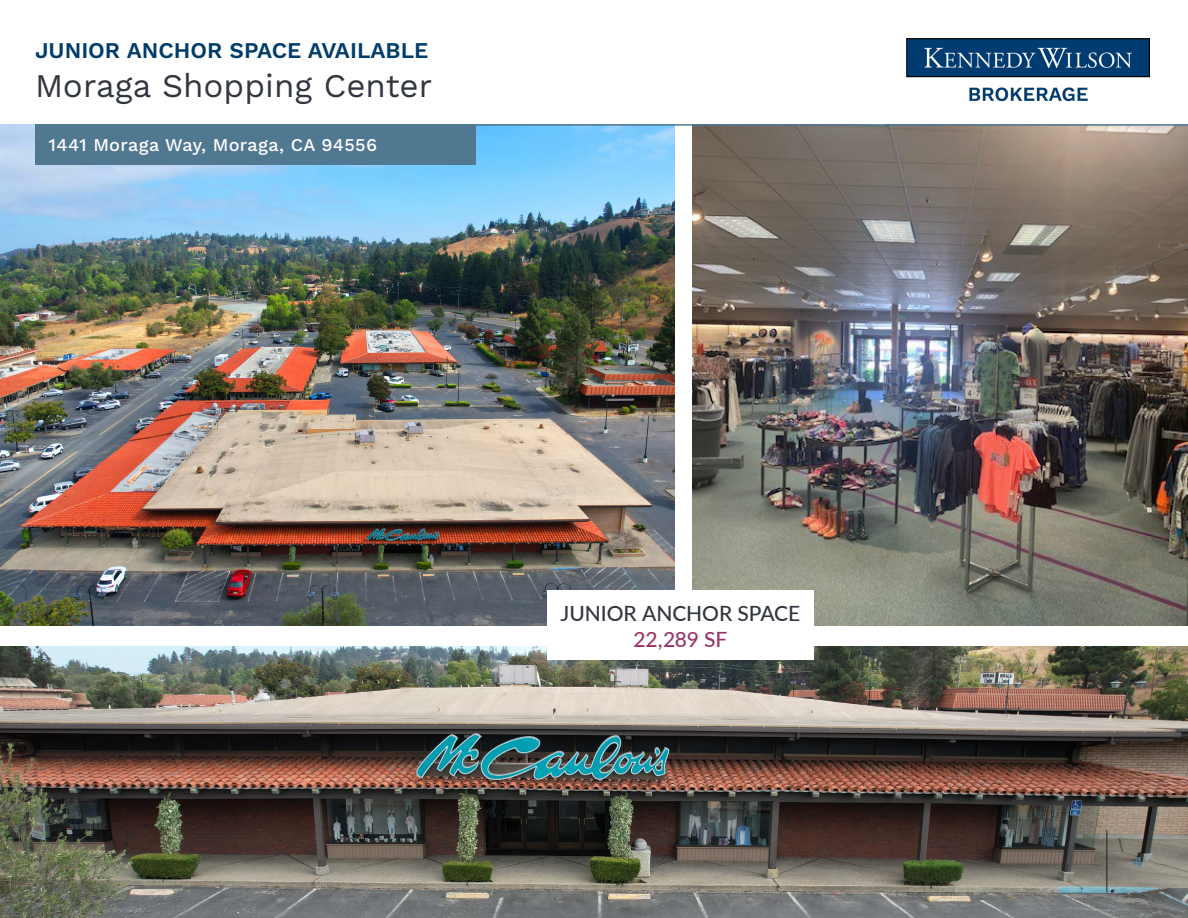
<style>
.page{position:relative;width:1188px;height:918px;background:#fff}
.page>*{position:absolute;margin:0;border:0;box-sizing:border-box;transform-origin:0 0}
.t1{font:33px "Work Sans";color:#323640}
.t2{font:600 22.5px "Work Sans";color:#003d6a}
.t3{font:500 21px/25.2px "Lato";letter-spacing:-.005em;color:#323640;text-align:center}
.t4{font:500 18px "Work Sans";letter-spacing:.02em;color:#fff}
.t5{font:700 15px "Work Sans";color:#517891}
.s1{color:#973668}
</style>
<div class="page">
<img style="left:0;top:647px;width:1188px;height:271px">
<img style="left:0;top:124px;width:674px;height:501px">
<img style="left:693px;top:126px;width:495px;height:499px">
<div style="left:547px;top:591px;width:267px;height:69px;background:#fff"></div>
<hr style="left:35px;top:124px;width:1153px;height:2px;background:#517891">
<div style="left:35px;top:124px;width:440px;height:41px;background:#517891"></div>
<img style="left:906px;top:38px;width:243px;height:64px">
<hr style="left:1106px;top:830px;width:1px;height:62px;background:#231f20">
<p class="t2" style="left:35px;top:37px;width:395px">JUNIOR ANCHOR SPACE AVAILABLE</p>
<h1 class="t1" style="left:35px;top:67px;width:399px">Moraga Shopping Center</h1>
<p class="t4" style="left:49px;top:135px;width:330px">1441 Moraga Way, Moraga, CA 94556</p>
<p class="t3" style="left:561px;top:600px;width:241px">JUNIOR ANCHOR SPACE<br><span class="s1">22,289 SF</span></p>
<p class="t5" style="left:1133px;top:853px;width:11px">4</p>
</div>
